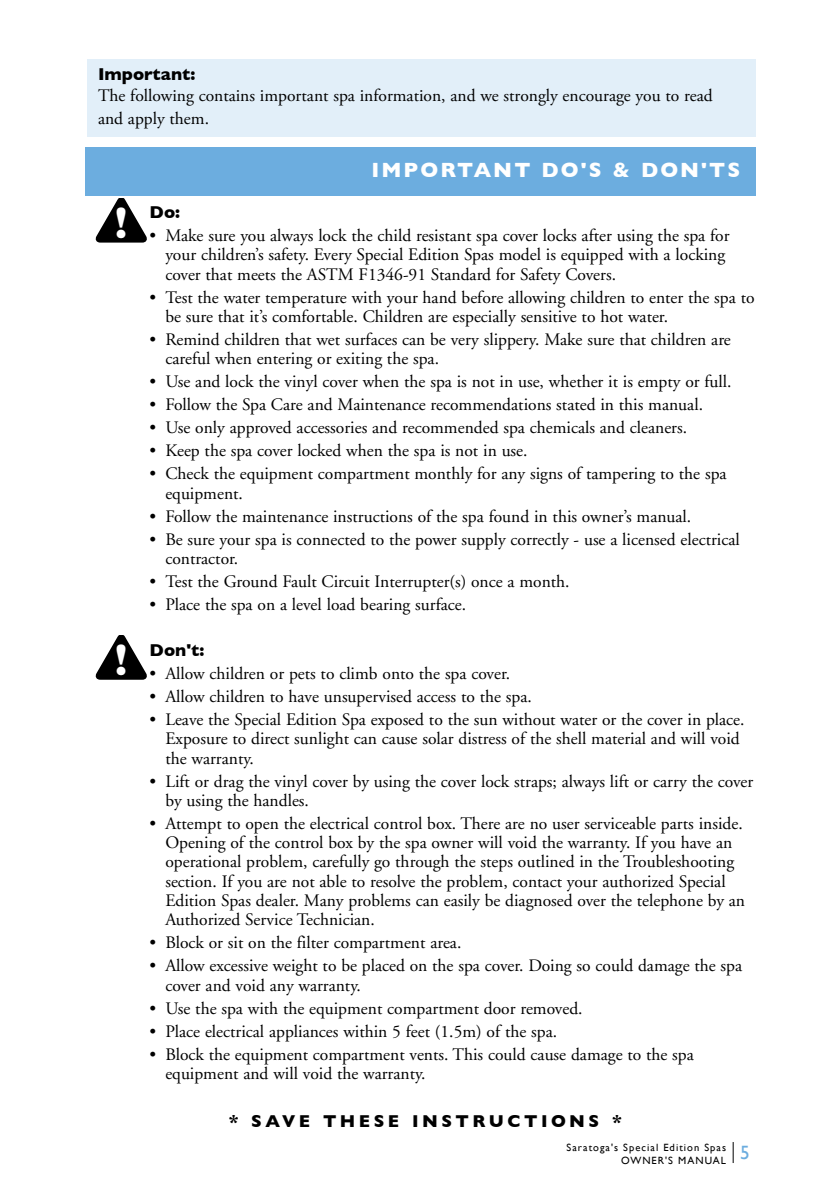
<style>
.page{position:relative;width:819px;height:1197px;background:#fff}
.page>*{position:absolute;margin:0;border:0;box-sizing:border-box;transform-origin:0 0}
.t1{font:900 42.18px "Optima";color:#fff}
.t2{font:700 21px "Gill Sans";letter-spacing:.1em;color:#fff}
.t3{font:19.25px "Gill Sans";color:#6caddf}
.t4{font:17.5px/19.2px "Adobe Garamond";color:#000}
.t5{font:17.5px/23.1px "Adobe Garamond Pro";color:#000}
.t6{font:700 17.5px "Gill Sans";letter-spacing:.2em;color:#000}
.t7{font:10.5px/12.6px "Gill Sans";letter-spacing:.1em;color:#000;text-align:right}
</style>
<div class="page">
<svg style="left:733px;top:1142px;width:1px;height:21px"></svg>
<div style="left:87px;top:60px;width:669px;height:77px;background:#e2eff9"></div>
<div style="left:86px;top:147px;width:670px;height:49px;background:#6caddf"></div>
<svg style="left:96px;top:198px;width:51px;height:45px"></svg>
<svg style="left:96px;top:635px;width:51px;height:45px"></svg>
<p class="t6" style="left:98px;top:63px;width:99px">IMPORTANT:</p>
<p class="t5" style="left:98px;top:84px;width:616px">The following contains important spa information, and we strongly encourage you to read and apply them.</p>
<h1 class="t1" style="left:114px;top:198px;width:16px">!</h1>
<h1 class="t1" style="left:114px;top:635px;width:16px">!</h1>
<p class="t2" style="left:371px;top:158px;width:51px">IMPOR</p>
<p class="t2" style="left:457px;top:158px;width:203px">TANT DO'S &amp; DON</p>
<p class="t2" style="left:701px;top:158px;width:38px">'TS</p>
<p class="t6" style="left:150px;top:202px;width:32px">DO:</p>
<p class="t4" style="left:165px;top:226px;width:566px;text-indent:-16px">• Make sure you always lock the child resistant spa cover locks after using the spa for your children’s safety. Every Special Edition Spas model is equipped with a locking cover that meets the ASTM F1346-91 Standard for Safety Covers.</p>
<p class="t4" style="left:165px;top:288px;width:591px;text-indent:-16px">• Test the water temperature with your hand before allowing children to enter the spa to be sure that it’s comfortable. Children are especially sensitive to hot water.</p>
<p class="t4" style="left:165px;top:330px;width:567px;text-indent:-16px">• Remind children that wet surfaces can be very slippery. Make sure that children are careful when entering or exiting the spa.</p>
<p class="t4" style="left:150px;top:373px;width:583px">• Use and lock the vinyl cover when the spa is not in use, whether it is empty or full.</p>
<p class="t4" style="left:150px;top:396px;width:555px">• Follow the Spa Care and Maintenance recommendations stated in this manual.</p>
<p class="t4" style="left:150px;top:419px;width:539px">• Use only approved accessories and recommended spa chemicals and cleaners.</p>
<p class="t4" style="left:150px;top:442px;width:379px">• Keep the spa cover locked when the spa is not in use.</p>
<p class="t4" style="left:165px;top:465px;width:563px;text-indent:-16px">• Check the equipment compartment monthly for any signs of tampering to the spa equipment.</p>
<p class="t4" style="left:150px;top:507px;width:543px">• Follow the maintenance instructions of the spa found in this owner’s manual.</p>
<p class="t4" style="left:165px;top:530px;width:576px;text-indent:-16px">• Be sure your spa is connected to the power supply correctly - use a licensed electrical contractor.</p>
<p class="t4" style="left:150px;top:572px;width:422px">• Test the Ground Fault Circuit Interrupter(s) once a month.</p>
<p class="t4" style="left:150px;top:595px;width:318px">• Place the spa on a level load bearing surface.</p>
<p class="t6" style="left:150px;top:640px;width:56px">DON'T:</p>
<p class="t4" style="left:150px;top:664px;width:362px">• Allow children or pets to climb onto the spa cover.</p>
<p class="t4" style="left:150px;top:687px;width:384px">• Allow children to have unsupervised access to the spa.</p>
<p class="t4" style="left:165px;top:710px;width:581px;text-indent:-16px">• Leave the Special Edition Spa exposed to the sun without water or the cover in place.<br>Exposure to direct sunlight can cause solar distress of the shell material and will void the warranty.</p>
<p class="t4" style="left:165px;top:772px;width:589px;text-indent:-16px">• Lift or drag the vinyl cover by using the cover lock straps; always lift or carry the cover by using the handles.</p>
<p class="t4" style="left:165px;top:814px;width:581px;text-indent:-16px">• Attempt to open the electrical control box. There are no user serviceable parts inside.<br>Opening of the control box by the spa owner will void the warranty. If you have an operational problem, carefully go through the steps outlined in the Troubleshooting section. If you are not able to resolve the problem, contact your authorized Special Edition Spas dealer. Many problems can easily be diagnosed over the telephone by an Authorized Service Technician.</p>
<p class="t4" style="left:150px;top:934px;width:313px">• Block or sit on the filter compartment area.</p>
<p class="t4" style="left:165px;top:957px;width:578px;text-indent:-16px">• Allow excessive weight to be placed on the spa cover. Doing so could damage the spa cover and void any warranty.</p>
<p class="t4" style="left:150px;top:999px;width:435px">• Use the spa with the equipment compartment door removed.</p>
<p class="t4" style="left:150px;top:1022px;width:409px">• Place electrical appliances within 5 feet (1.5m) of the spa.</p>
<p class="t4" style="left:165px;top:1045px;width:530px;text-indent:-16px">• Block the equipment compartment vents. This could cause damage to the spa equipment and will void the warranty.</p>
<p class="t6" style="left:229px;top:1111px;width:293px">* S AV E THESE INST RUCTI</p>
<p class="t6" style="left:551px;top:1111px;width:72px">ONS *</p>
<p class="t7" style="left:567px;top:1141px;width:161px">Saratoga's Special Edition Spas<br>OWNER'S MANUAL</p>
<p class="t3" style="left:740px;top:1141px;width:11px">5</p>
</div>
